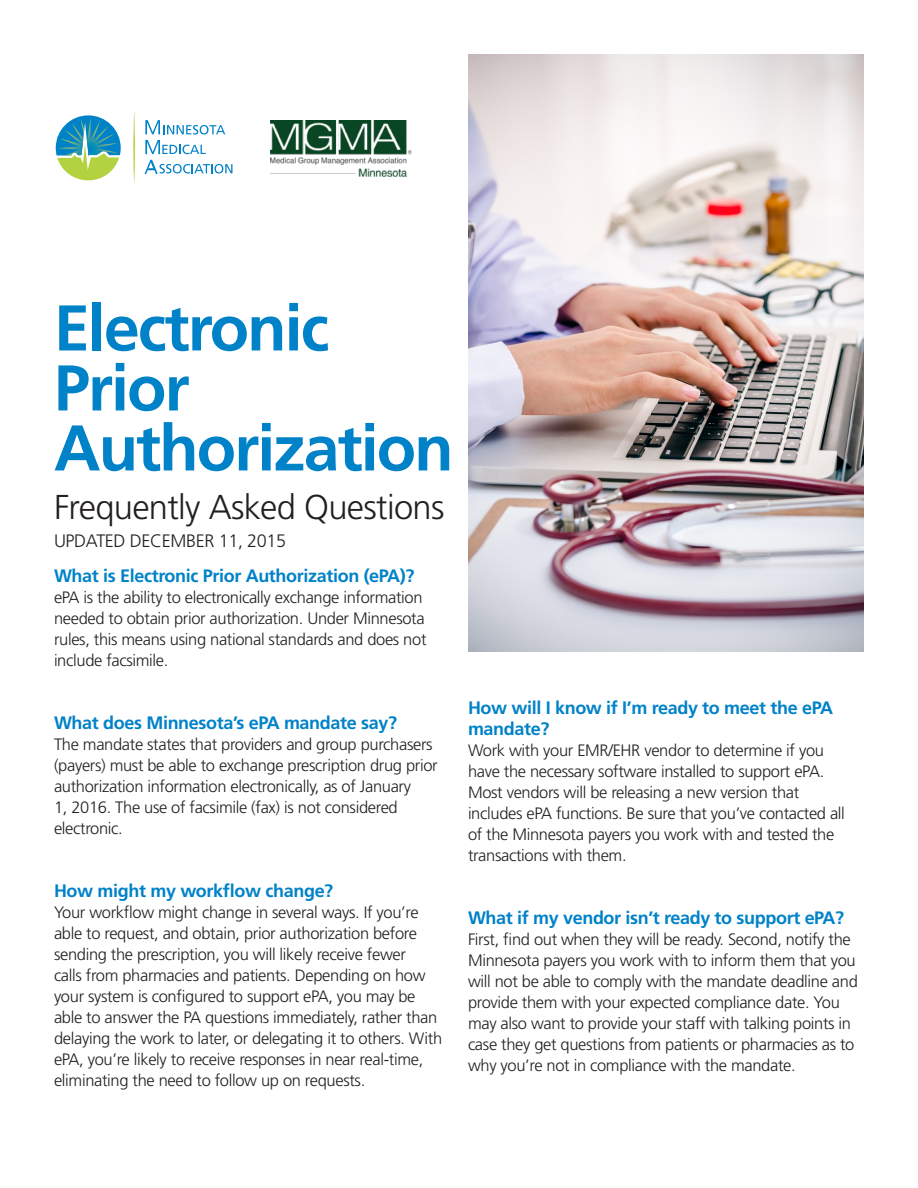
<style>
.page{position:relative;width:918px;height:1188px;background:#fff}
.page>*{position:absolute;margin:0;border:0;box-sizing:border-box;transform-origin:0 0}
.Subhead{font:700 64.5px/60px "Frutiger LT Std";letter-spacing:-.03em;color:#0082c8}
.Body{font:300 34.5px "Frutiger LT Std";letter-spacing:-.02em;color:#231f20}
.Subhead-2{font:700 18px/21px "Frutiger LT Std";letter-spacing:-.02em;color:#0082c8}
.Body-2{font:300 18px "Frutiger LT Std";letter-spacing:-.02em;color:#231f20}
.Body-3{font:300 16.5px/21px "Frutiger LT Std";letter-spacing:-.02em;color:#231f20}
</style>
<div class="page">
<img style="left:469px;top:54px;width:395px;height:597px">
<img style="left:270px;top:121px;width:141px;height:56px">
<svg style="left:133px;top:112px;width:3px;height:72px"></svg>
<svg style="left:145px;top:160px;width:87px;height:14px"></svg>
<svg style="left:145px;top:120px;width:80px;height:34px"></svg>
<svg style="left:56px;top:115px;width:65px;height:65px"></svg>
<p class="Subhead" style="left:54px;top:298px;width:401px">Electronic<br>Prior<br>Authorization</p>
<p class="Body" style="left:54px;top:487px;width:392px">Frequently Asked Questions</p>
<p class="Body-2" style="left:54px;top:531px;width:234px">UPDATED DECEMBER 11, 2015</p>
<p class="Subhead-2" style="left:54px;top:566px;width:362px">What is Electronic Prior Authorization (ePA)?</p>
<p class="Body-3" style="left:54px;top:587px;width:374px">ePA is the ability to electronically exchange information needed to obtain prior authorization. Under Minnesota rules, this means using national standards and does not include facsimile.</p>
<p class="Subhead-2" style="left:54px;top:713px;width:345px">What does Minnesota’s ePA mandate say?</p>
<p class="Body-3" style="left:54px;top:734px;width:385px">The mandate states that providers and group purchasers (payers) must be able to exchange prescription drug prior authorization information electronically, as of January<br>1, 2016. The use of facsimile (fax) is not considered electronic.</p>
<p class="Subhead-2" style="left:54px;top:881px;width:281px">How might my workflow change?</p>
<p class="Body-3" style="left:54px;top:902px;width:390px">Your workflow might change in several ways. If you’re able to request, and obtain, prior authorization before sending the prescription, you will likely receive fewer<br>calls from pharmacies and patients. Depending on how your system is configured to support ePA, you may be able to answer the PA questions immediately, rather than delaying the work to later, or delegating it to others. With ePA, you’re likely to receive responses in near real-time, eliminating the need to follow up on requests.</p>
<p class="Subhead-2" style="left:468px;top:697px;width:367px">How will I know if I’m ready to meet the ePA mandate?</p>
<p class="Body-3" style="left:468px;top:740px;width:378px">Work with your EMR/EHR vendor to determine if you have the necessary software installed to support ePA.<br>Most vendors will be releasing a new version that includes ePA functions. Be sure that you’ve contacted all of the Minnesota payers you work with and tested the transactions with them.</p>
<p class="Subhead-2" style="left:468px;top:907px;width:378px">What if my vendor isn’t ready to support ePA?</p>
<p class="Body-3" style="left:468px;top:929px;width:391px">First, find out when they will be ready. Second, notify the Minnesota payers you work with to inform them that you will not be able to comply with the mandate deadline and provide them with your expected compliance date. You may also want to provide your staff with talking points in case they get questions from patients or pharmacies as to why you’re not in compliance with the mandate.</p>
</div>
